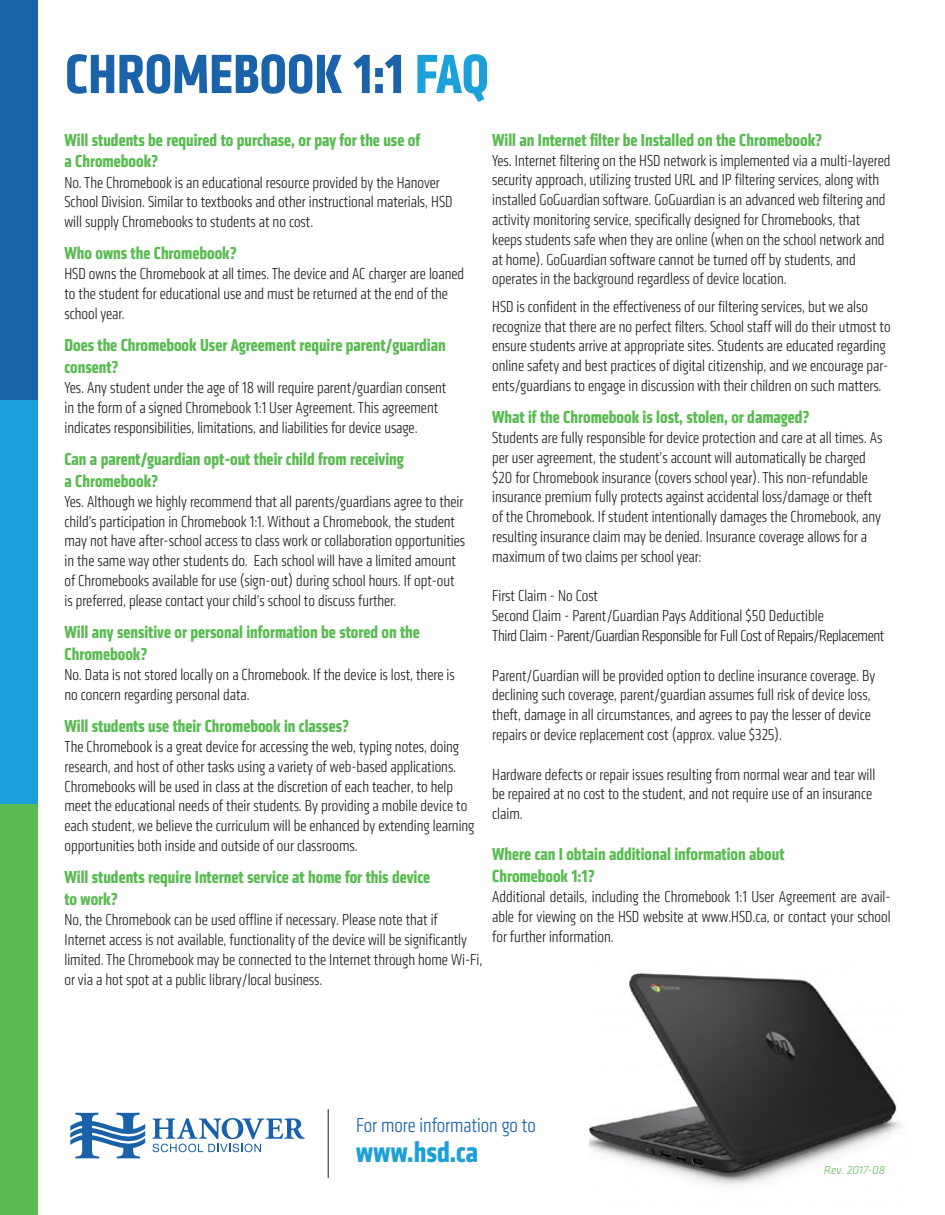
<style>
.page{position:relative;width:945px;height:1215px;background:#fff}
.page>*{position:absolute;margin:0;border:0;box-sizing:border-box;transform-origin:0 0}
.Headers{font:700 condensed 57.45px "Klavika";color:#1a62aa}
.t1{font:700 condensed 30px "Klavika";color:#1ca0d9}
.t2{font:300 condensed 21px "Klavika";color:#1a62aa}
.Headers-2{font:700 condensed 18px/21.6px "Klavika";color:#59bb51}
.body{font:700 condensed 18px/21.6px "Klavika";color:#59bb51}
.body-2{font:300 condensed 16.5px/19.8px "Klavika";color:#231f20}
.Headers-3{font:300 condensed 16.5px/19.8px "Klavika";color:#231f20}
.body-3{font:300 condensed 16.5px/19.8px "Klavika";letter-spacing:-.02em;color:#231f20}
.subhead{font:italic 300 12px "Klavika";color:#59bb51}
.s1{color:#1ca0d9}
</style>
<div class="page">
<div style="left:0;top:0;width:37px;height:404px;background:#1a62aa"></div>
<div style="left:0;top:804px;width:37px;height:411px;background:#59bb51"></div>
<svg style="left:70px;top:1113px;width:75px;height:46px"></svg>
<svg style="left:152px;top:1118px;width:153px;height:34px"></svg>
<div style="left:0;top:400px;width:37px;height:404px;background:#1ca0d9"></div>
<hr style="left:328px;top:1109px;width:1px;height:69px;background:#231f20">
<img style="left:589px;top:972px;width:313px;height:214px">
<p class="Headers" style="left:65px;top:37px;width:425px">CHROMEBOOK 1:1 <span class="s1">FAQ</span></p>
<p class="Headers-2" style="left:64px;top:129px;width:357px">Will students be required to purchase, or pay for the use of a Chromebook?</p>
<p class="Headers-3" style="left:64px;top:173px;width:390px">No. The Chromebook is an educational resource provided by the Hanover<br>School Division. Similar to textbooks and other instructional materials, HSD will supply Chromebooks to students at no cost.</p>
<p class="Headers-2" style="left:64px;top:243px;width:174px">Who owns the Chromebook?</p>
<p class="Headers-3" style="left:64px;top:264px;width:401px">HSD owns the Chromebook at all times. The device and AC charger are loaned to the student for educational use and must be returned at the end of the school year.</p>
<p class="Headers-2" style="left:64px;top:334px;width:383px">Does the Chromebook User Agreement require parent/guardian consent?</p>
<p class="Headers-3" style="left:64px;top:378px;width:383px">Yes. Any student under the age of 18 will require parent/guardian consent in the form of a signed Chromebook 1:1 User Agreement. This agreement indicates responsibilities, limitations, and liabilities for device usage.</p>
<p class="Headers-2" style="left:64px;top:448px;width:341px">Can a parent/guardian opt-out their child from receiving a Chromebook?</p>
<p class="Headers-3" style="left:64px;top:492px;width:402px">Yes. Although we highly recommend that all parents/guardians agree to their child’s participation in Chromebook 1:1. Without a Chromebook, the student may not have after-school access to class work or collaboration opportunities in the same way other students do. Each school will have a limited amount of Chromebooks available for use (sign-out) during school hours. If opt-out is preferred, please contact your child’s school to discuss further.</p>
<p class="Headers-2" style="left:65px;top:621px;width:357px">Will any sensitive or personal information be stored on the<br>Chromebook?</p>
<p class="Headers-3" style="left:65px;top:665px;width:392px">No. Data is not stored locally on a Chromebook. If the device is lost, there is no concern regarding personal data.</p>
<p class="Headers-2" style="left:65px;top:715px;width:286px">Will students use their Chromebook in classes?</p>
<p class="Headers-3" style="left:65px;top:737px;width:411px">The Chromebook is a great device for accessing the web, typing notes, doing research, and host of other tasks using a variety of web-based applications.<br>Chromebooks will be used in class at the discretion of each teacher, to help meet the educational needs of their students. By providing a mobile device to each student, we believe the curriculum will be enhanced by extending learning opportunities both inside and outside of our classrooms.</p>
<p class="Headers-2" style="left:65px;top:866px;width:367px">Will students require Internet service at home for this device to work?</p>
<p class="Headers-3" style="left:64px;top:910px;width:419px">No, the Chromebook can be used offline if necessary. Please note that if Internet access is not available, functionality of the device will be significantly limited. The Chromebook may be connected to the Internet through home Wi-Fi, or via a hot spot at a public library/local business.</p>
<p class="body" style="left:492px;top:129px;width:332px">Will an Internet filter be Installed on the Chromebook?</p>
<p class="body-2" style="left:492px;top:150px;width:400px">Yes. Internet filtering on the HSD network is implemented via a multi-layered security approach, utilizing trusted URL and IP filtering services, along with installed GoGuardian software. GoGuardian is an advanced web filtering and activity monitoring service, specifically designed for Chromebooks, that keeps students safe when they are online (when on the school network and at home). GoGuardian software cannot be turned off by students, and operates in the background regardless of device location.</p>
<p class="body-2" style="left:492px;top:297px;width:400px">HSD is confident in the effectiveness of our filtering services, but we also recognize that there are no perfect filters. School staff will do their utmost to ensure students arrive at appropriate sites. Students are educated regarding online safety and best practices of digital citizenship, and we encourage par&shy;ents/guardians to engage in discussion with their children on such matters.</p>
<p class="body" style="left:492px;top:406px;width:319px">What if the Chromebook is lost, stolen, or damaged?</p>
<p class="body-2" style="left:492px;top:428px;width:392px">Students are fully responsible for device protection and care at all times. As per user agreement, the student’s account will automatically be charged $20 for Chromebook insurance (covers school year). This non-refundable insurance premium fully protects against accidental loss/damage or theft of the Chromebook. If student intentionally damages the Chromebook, any resulting insurance claim may be denied. Insurance coverage allows for a maximum of two claims per school year:</p>
<p class="body-3" style="left:492px;top:586px;width:394px">First Claim - No Cost<br>Second Claim - Parent/Guardian Pays Additional $50 Deductible<br>Third Claim - Parent/Guardian Responsible for Full Cost of Repairs/Replacement</p>
<p class="body-2" style="left:492px;top:665px;width:385px">Parent/Guardian will be provided option to decline insurance coverage. By declining such coverage, parent/guardian assumes full risk of device loss, theft, damage in all circumstances, and agrees to pay the lesser of device repairs or device replacement cost (approx. value $325).</p>
<p class="body-2" style="left:492px;top:764px;width:385px">Hardware defects or repair issues resulting from normal wear and tear will be repaired at no cost to the student, and not require use of an insurance claim.</p>
<p class="body" style="left:492px;top:843px;width:294px">Where can I obtain additional information about<br>Chromebook 1:1?</p>
<p class="body-2" style="left:492px;top:887px;width:400px;text-align:justify">Additional details, including the Chromebook 1:1 User Agreement are avail&shy;able for viewing on the HSD website at www.HSD.ca, or contact your school for further information.</p>
<p class="t2" style="left:356px;top:1114px;width:181px">For more information go to</p>
<p class="t1" style="left:356px;top:1132px;width:124px">www.hsd.ca</p>
<p class="subhead" style="left:824px;top:1163px;width:63px">Rev. 2017-08</p>
</div>
